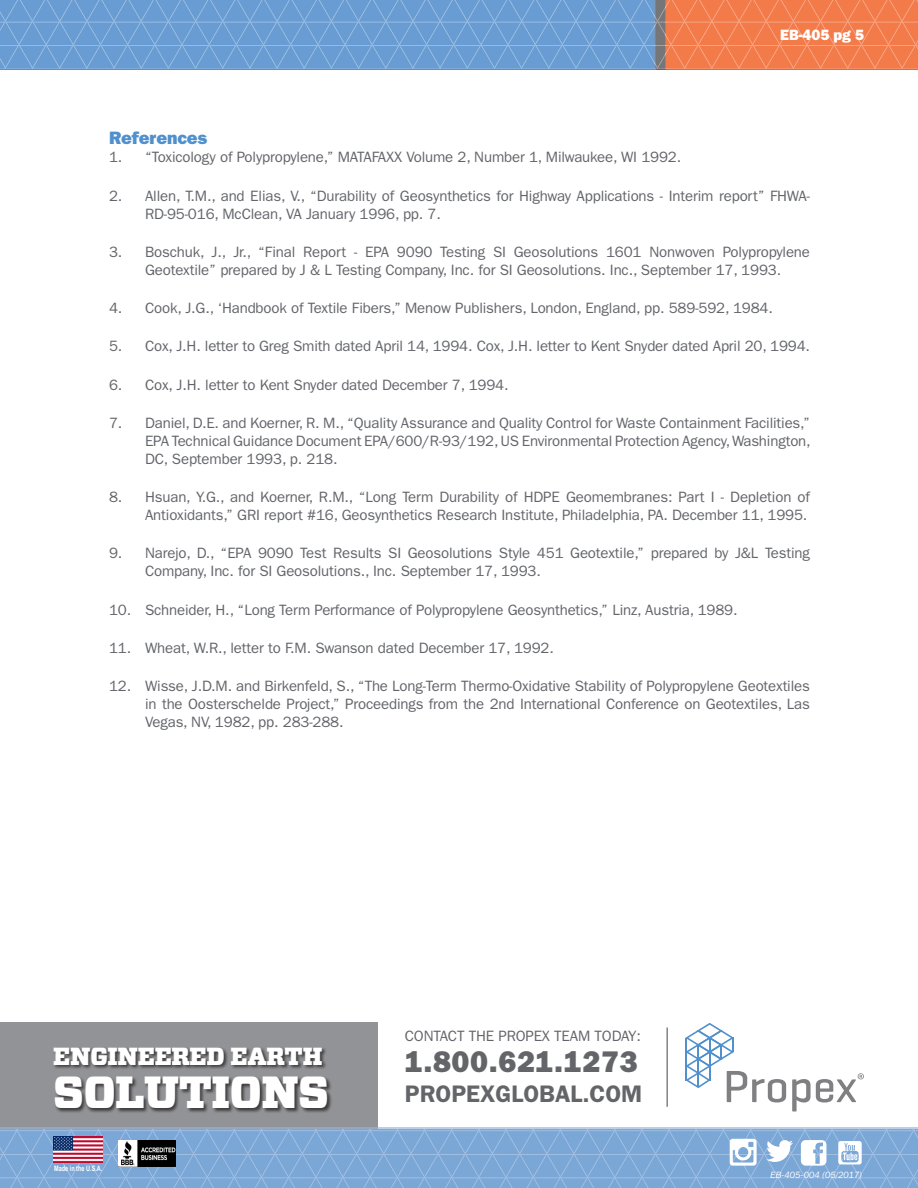
<style>
.page{position:relative;width:918px;height:1188px;background:#fff}
.page>*{position:absolute;margin:0;border:0;box-sizing:border-box;transform-origin:0 0}
.t1{font:900 45px "Vitesse";letter-spacing:-.01em;color:#fff}
.t2{font:800 30px "Franklin Gothic";letter-spacing:.02em;color:#646569}
.t3{font:900 24.75px "Vitesse";letter-spacing:-.01em;color:#fff}
.t4{font:600 24px "Franklin Gothic";color:#646569}
.Header_-_Body{font:800 18px "Franklin Gothic";letter-spacing:-.01em;color:#5090cc}
.t5{font:15px/18px "ITC Franklin Gothic Std";letter-spacing:-.01em;color:#63656a}
.t6{font:15px "ITC Franklin Gothic Std";letter-spacing:-.01em;color:#646569}
.t7{font:800 15px "Franklin Gothic";letter-spacing:-.01em;color:#fff}
.Body{font:italic 9px "Franklin Gothic IT Cby BT";letter-spacing:-.01em;color:#fff}
.t8{font:700 7.5px "Arial Narrow";color:#fff;scale:.9 1}
</style>
<div class="page">
<svg style="left:0;top:0;width:918px;height:70px;background:#9295ae"></svg>
<div style="left:0;top:1023px;width:378px;height:126px;background:#929396"></div>
<hr style="left:667px;top:1028px;width:1px;height:79px;background:#646569">
<svg style="left:685px;top:1023px;width:101px;height:80px"></svg>
<svg style="left:792px;top:1073px;width:72px;height:38px"></svg>
<svg style="left:0;top:1127px;width:918px;height:2px;background:#a8bed9"></svg>
<svg style="left:0;top:1129px;width:918px;height:59px;background:#84acd9"></svg>
<img style="left:119px;top:1140px;width:57px;height:26px">
<img style="left:54px;top:1137px;width:49px;height:25px">
<div style="left:53px;top:1047px;width:280px;height:67px;background:#231f20;opacity:.75"></div>
<p class="t7" style="left:780px;top:26px;width:85px">EB-405 pg 5</p>
<p class="Header_-_Body" style="left:109px;top:128px;width:100px">References</p>
<p class="t5" style="left:109px;top:148px;width:574px">1. “Toxicology of Polypropylene,” MATAFAXX Volume 2, Number 1, Milwaukee, WI 1992.</p>
<p class="t5" style="left:145px;top:187px;width:666px;text-indent:-36px">2. Allen, T.M., and Elias, V., “Durability of Geosynthetics for Highway Applications - Interim report” FHWA-<br>RD-95-016, McClean, VA January 1996, pp. 7.</p>
<p class="t5" style="left:109px;top:243px;width:702px;text-align:center">3. Boschuk, J., Jr., “Final Report - EPA 9090 Testing SI Geosolutions 1601 Nonwoven Polypropylene<br>Geotextile” prepared by J &amp; L Testing Company, Inc. for SI Geosolutions. Inc., September 17, 1993.</p>
<p class="t5" style="left:109px;top:299px;width:665px">4. Cook, J.G., ‘Handbook of Textile Fibers,” Menow Publishers, London, England, pp. 589-592, 1984.</p>
<p class="t5" style="left:109px;top:337px;width:703px">5. Cox, J.H. letter to Greg Smith dated April 14, 1994. Cox, J.H. letter to Kent Snyder dated April 20, 1994.</p>
<p class="t5" style="left:109px;top:376px;width:401px">6. Cox, J.H. letter to Kent Snyder dated December 7, 1994.</p>
<p class="t5" style="left:145px;top:414px;width:667px;text-align:justify;text-indent:-36px">7. Daniel, D.E. and Koerner, R. M., “Quality Assurance and Quality Control for Waste Containment Facilities,” EPA Technical Guidance Document EPA/600/R-93/192, US Environmental Protection Agency, Washington, DC, September 1993, p. 218.</p>
<p class="t5" style="left:109px;top:488px;width:702px;text-align:right">8. Hsuan, Y.G., and Koerner, R.M., “Long Term Durability of HDPE Geomembranes: Part I - Depletion of<br>Antioxidants,” GRI report #16, Geosynthetics Research Institute, Philadelphia, PA. December 11, 1995.</p>
<p class="t5" style="left:145px;top:544px;width:666px;text-indent:-36px">9. Narejo, D., “EPA 9090 Test Results SI Geosolutions Style 451 Geotextile,” prepared by J&amp;L Testing<br>Company, Inc. for SI Geosolutions., Inc. September 17, 1993.</p>
<p class="t5" style="left:109px;top:601px;width:630px">10. Schneider, H., “Long Term Performance of Polypropylene Geosynthetics,” Linz, Austria, 1989.</p>
<p class="t5" style="left:109px;top:639px;width:446px">11. Wheat, W.R., letter to F.M. Swanson dated December 17, 1992.</p>
<p class="t5" style="left:145px;top:677px;width:666px;text-align:justify;text-indent:-36px">12. Wisse, J.D.M. and Birkenfeld, S., “The Long-Term Thermo-Oxidative Stability of Polypropylene Geotextiles in the Oosterschelde Project,” Proceedings from the 2nd International Conference on Geotextiles, Las Vegas, NV, 1982, pp. 283-288.</p>
<h3 class="t3" style="left:53px;top:1040px;width:271px">ENGINEERED EARTH</h3>
<h1 class="t1" style="left:53px;top:1062px;width:277px">SOLUTIONS</h1>
<p class="t8" style="left:54px;top:1162px;width:55px">Made in the U.S.A.</p>
<p class="t6" style="left:405px;top:1027px;width:238px">CONTACT THE PROPEX TEAM TODAY:</p>
<h2 class="t2" style="left:405px;top:1044px;width:234px">1.800.621.1273</h2>
<h3 class="t4" style="left:405px;top:1080px;width:239px">PROPEXGLOBAL.COM</h3>
<p class="Body" style="left:771px;top:1170px;width:93px">EB-405-004 (05/2017)</p>
</div>
